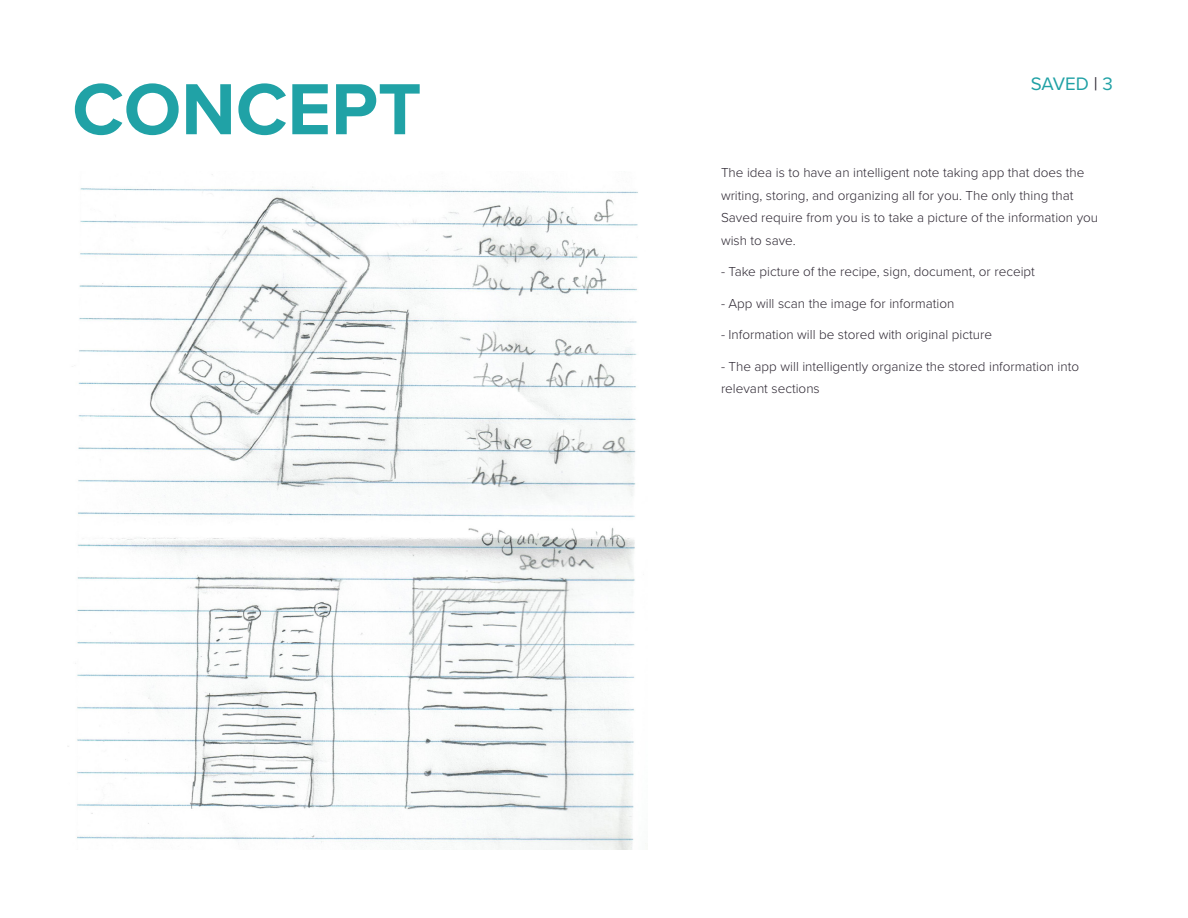
<style>
.page{position:relative;width:1188px;height:918px;background:#fff}
.page>*{position:absolute;margin:0;border:0;box-sizing:border-box;transform-origin:0 0}
.t1{font:700 75px "Proxima Nova";color:#20a2a6}
.t2{font:18.75px "Proxima Nova";letter-spacing:-.005em;color:#20a1a5}
.body1{font:300 13.5px/22.5px "Proxima Nova";color:#2d2732}
.s1{color:#2d2732}
</style>
<div class="page">
<img style="left:68px;top:174px;width:570px;height:675px">
<p class="t1" style="left:72px;top:53px;width:351px">CONCEPT</p>
<h2 class="t2" style="left:1031px;top:70px;width:84px">SAVED <span class="s1">|</span> 3</h2>
<p class="body1" style="left:721px;top:161px;width:379px">The idea is to have an intelligent note taking app that does the writing, storing, and organizing all for you. The only thing that Saved require from you is to take a picture of the information you wish to save.</p>
<p class="body1" style="left:721px;top:260px;width:315px">- Take picture of the recipe, sign, document, or receipt</p>
<p class="body1" style="left:721px;top:291px;width:235px">- App will scan the image for information</p>
<p class="body1" style="left:721px;top:323px;width:273px">- Information will be stored with original picture</p>
<p class="body1" style="left:721px;top:354px;width:360px">- The app will intelligently organize the stored information into relevant sections</p>
</div>
